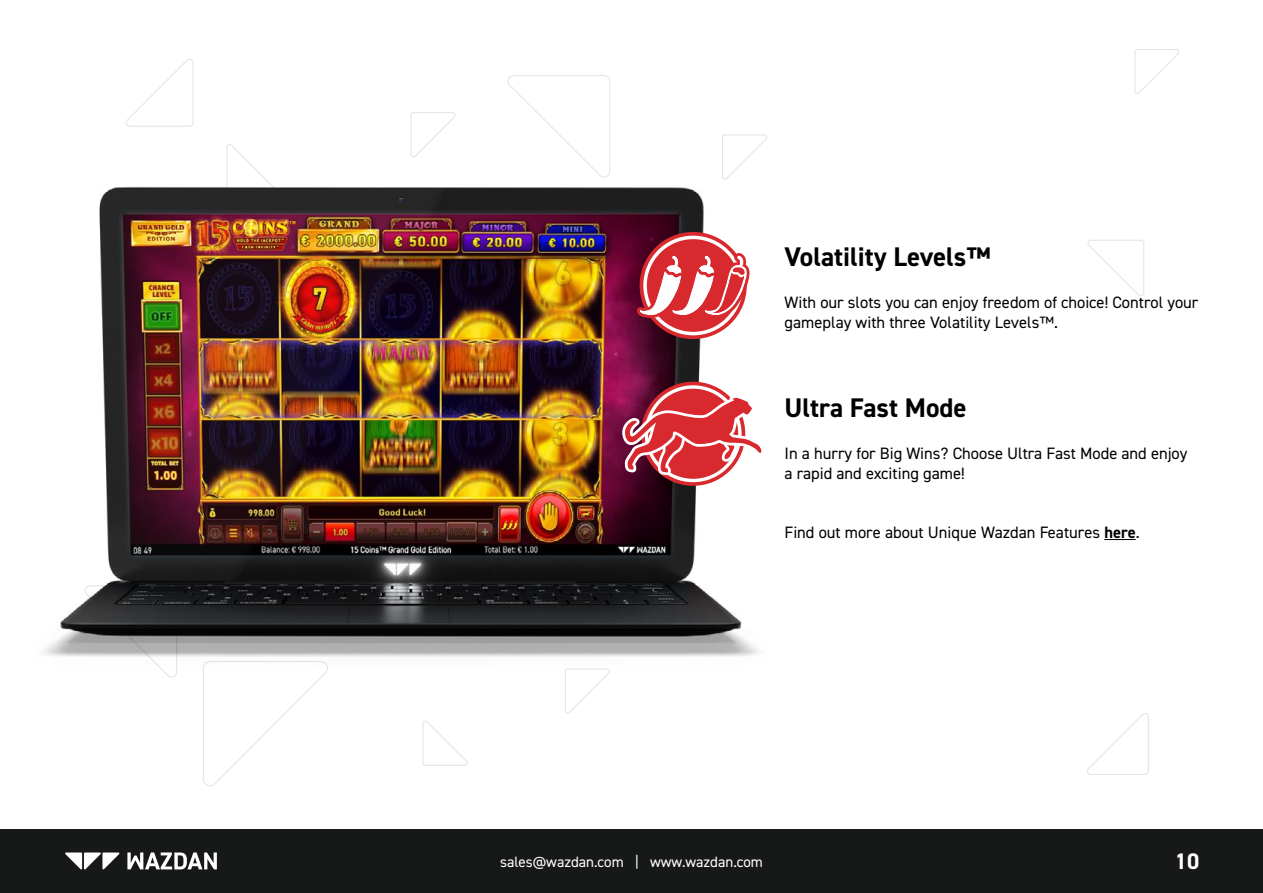
<style>
.page{position:relative;width:1263px;height:893px;background:#fff}
.page>*{position:absolute;margin:0;border:0;box-sizing:border-box;transform-origin:0 0}
.t1{font:700 27px "DIN2014";color:#000}
.t2{font:700 22.5px "DIN2014";color:#fff}
.t3{font:16.5px/19.5px "DIN2014";color:#000}
.t4{font:15px "DIN2014";color:#fff}
.s1{font-weight:700}
</style>
<div class="page">
<div style="left:0;top:830px;width:1263px;height:63px;background:#171918"></div>
<svg style="left:126px;top:59px;width:68px;height:68px"></svg>
<svg style="left:203px;top:687px;width:109px;height:99px"></svg>
<svg style="left:1134px;top:49px;width:45px;height:45px"></svg>
<svg style="left:565px;top:687px;width:30px;height:27px"></svg>
<svg style="left:422px;top:721px;width:46px;height:45px"></svg>
<svg style="left:507px;top:75px;width:103px;height:60px"></svg>
<svg style="left:1087px;top:240px;width:57px;height:56px"></svg>
<svg style="left:1087px;top:713px;width:62px;height:62px"></svg>
<svg style="left:410px;top:112px;width:46px;height:23px"></svg>
<svg style="left:724px;top:134px;width:41px;height:1px"></svg>
<svg style="left:65px;top:852px;width:55px;height:18px"></svg>
<svg style="left:127px;top:852px;width:90px;height:17px"></svg>
<img style="left:43px;top:135px;width:724px;height:552px">
<svg style="left:637px;top:236px;width:112px;height:99px"></svg>
<svg style="left:622px;top:385px;width:142px;height:97px"></svg>
<hr style="left:1104px;top:539px;width:32px;height:1px;background:#000">
<h1 class="t1" style="left:784px;top:239px;width:208px">Volatility Levels™</h1>
<p class="t3" style="left:784px;top:293px;width:415px">With our slots you can enjoy freedom of choice! Control your gameplay with three Volatility Levels™.</p>
<h1 class="t1" style="left:784px;top:390px;width:184px">Ultra Fast Mode</h1>
<p class="t3" style="left:784px;top:443px;width:404px">In a hurry for Big Wins? Choose Ultra Fast Mode and enjoy a rapid and exciting game!</p>
<p class="t3" style="left:784px;top:522px;width:354px">Find out more about Unique Wazdan Features <span class="s1">here</span>.</p>
<p class="t4" style="left:500px;top:852px;width:264px">sales@wazdan.com | www.wazdan.com</p>
<h2 class="t2" style="left:1175px;top:847px;width:26px">10</h2>
</div>
